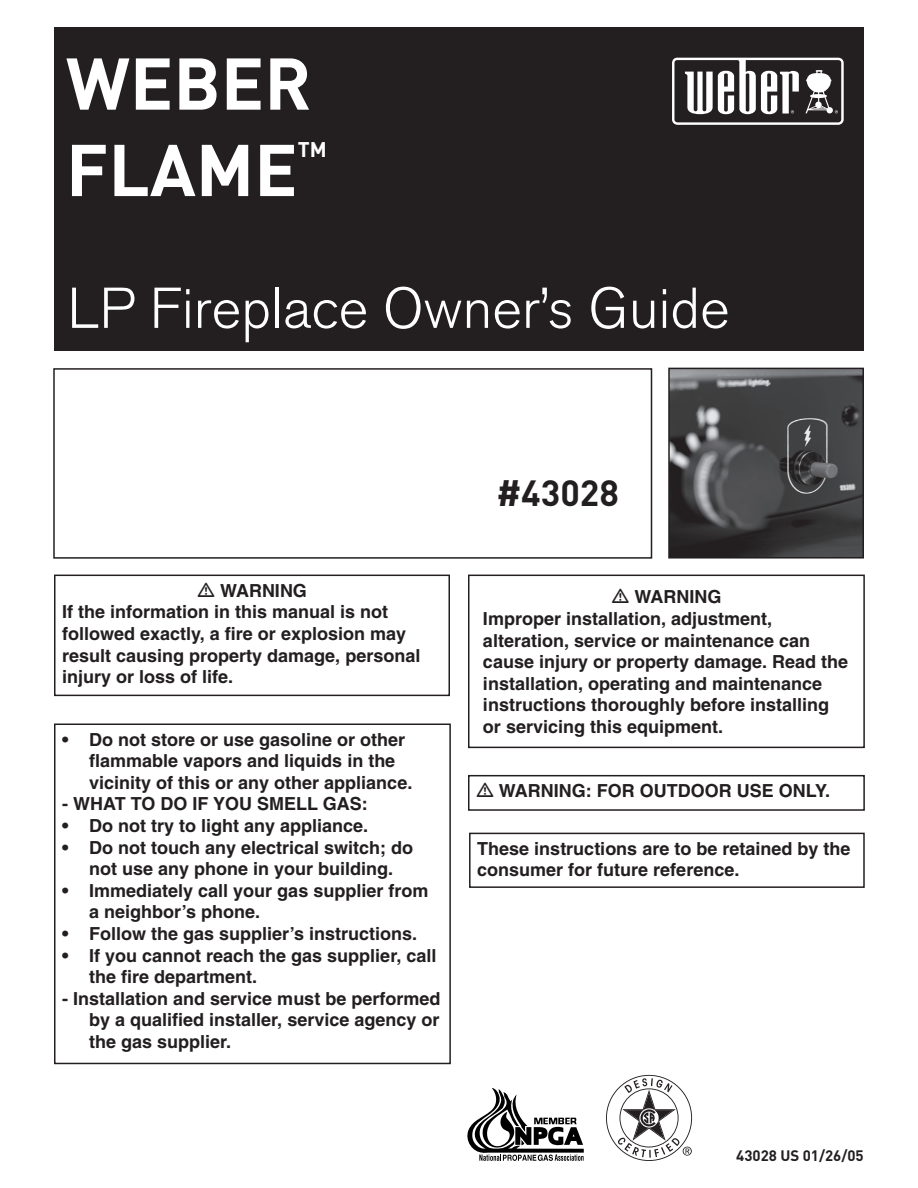
<style>
.page{position:relative;width:918px;height:1188px;background:#fff}
.page>*{position:absolute;margin:0;border:0;box-sizing:border-box;transform-origin:0 0}
.t1{font:72px/86.4px "DI Nkerned";color:#fff}
.t2{font:300 57px "Akzidenz Grotesk BQ";color:#fff}
.t3{font:36px "DI Nkerned";color:#231f20}
.t4{font:21px "DI Nkerned";color:#fff}
.t5{font:700 18px/21.6px "Helvetica";color:#231f20}
.t6{font:15px "DI Nkerned";color:#231f20}
</style>
<div class="page">
<svg style="left:54px;top:574px;width:811px;height:491px"></svg>
<svg style="left:467px;top:1088px;width:117px;height:73px"></svg>
<div style="left:54px;top:27px;width:810px;height:324px;background:#231f20"></div>
<div style="left:53px;top:368px;width:599px;height:191px;border:2px solid #231f20"></div>
<svg style="left:669px;top:55px;width:178px;height:73px"></svg>
<svg style="left:672px;top:58px;width:172px;height:67px"></svg>
<img style="left:671px;top:371px;width:190px;height:185px">
<div style="left:668px;top:368px;width:196px;height:191px;border:2px solid #231f20"></div>
<svg style="left:606px;top:1075px;width:86px;height:86px"></svg>
<div style="left:469px;top:833px;width:396px;height:55px;border:2px solid #231f20"></div>
<svg style="left:198px;top:582px;width:16px;height:15px"></svg>
<svg style="left:612px;top:589px;width:17px;height:14px"></svg>
<svg style="left:477px;top:783px;width:17px;height:14px"></svg>
<h1 class="t1" style="left:66px;top:48px;width:247px">WEBER<br>FLAME</h1>
<p class="t4" style="left:298px;top:142px;width:31px">TM</p>
<h2 class="t2" style="left:68px;top:287px;width:664px">LP Fireplace Owner’s Guide</h2>
<p class="t5" style="left:62px;top:581px;width:360px;text-indent:158px">WARNING<br>If the information in this manual is not followed exactly, a fire or explosion may result causing property damage, personal injury or loss of life.</p>
<p class="t5" style="left:89px;top:730px;width:325px;text-indent:-27px">• Do not store or use gasoline or other flammable vapors and liquids in the vicinity of this or any other appliance.</p>
<p class="t5" style="left:62px;top:795px;width:307px">- WHAT TO DO IF YOU SMELL GAS:</p>
<p class="t5" style="left:62px;top:817px;width:308px">• Do not try to light any appliance.</p>
<p class="t5" style="left:62px;top:838px;width:353px;text-align:center">• Do not touch any electrical switch; do not use any phone in your building.</p>
<p class="t5" style="left:89px;top:881px;width:341px;text-indent:-27px">• Immediately call your gas supplier from a neighbor’s phone.</p>
<p class="t5" style="left:62px;top:925px;width:357px">• Follow the gas supplier’s instructions.</p>
<p class="t5" style="left:89px;top:946px;width:349px;text-indent:-27px">• If you cannot reach the gas supplier, call the fire department.</p>
<p class="t5" style="left:89px;top:989px;width:353px;text-align:justify;text-indent:-27px">- Installation and service must be performed by a qualified installer, service agency or the gas supplier.</p>
<h3 class="t3" style="left:496px;top:481px;width:124px">#43028</h3>
<p class="t5" style="left:483px;top:588px;width:367px;text-indent:151px">WARNING<br>Improper installation, adjustment, alteration, service or maintenance can cause injury or property damage. Read the installation, operating and maintenance instructions thoroughly before installing or servicing this equipment.</p>
<p class="t5" style="left:499px;top:782px;width:333px">WARNING: FOR OUTDOOR USE ONLY.</p>
<p class="t5" style="left:477px;top:839px;width:375px">These instructions are to be retained by the consumer for future reference.</p>
<p class="t6" style="left:736px;top:1151px;width:129px">43028 US 01/26/05</p>
</div>
